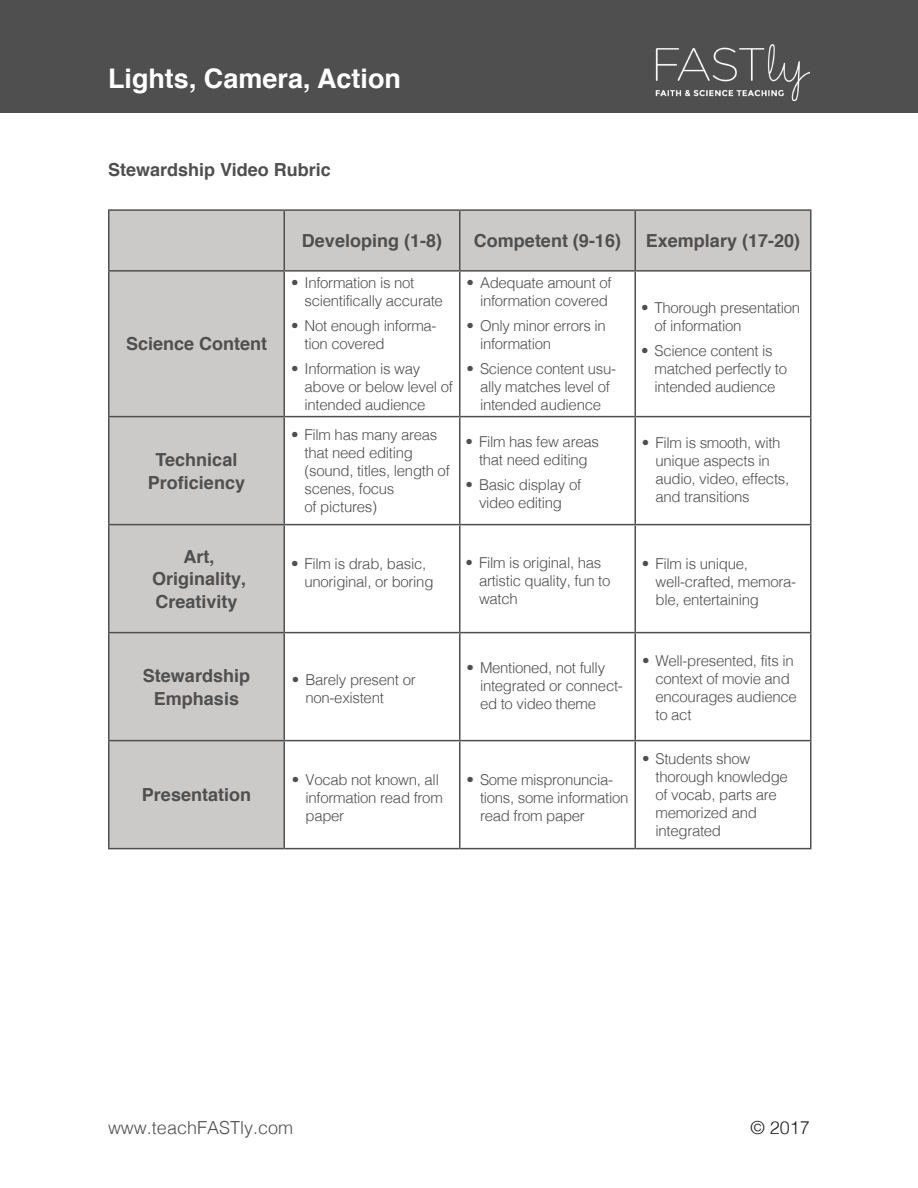
<style>
.page{position:relative;width:918px;height:1188px;background:#fff}
.page>*{position:absolute;margin:0;border:0;box-sizing:border-box;transform-origin:0 0}
.t1{font:700 27px "Helvetica";color:#fff}
.t2{font:700 18px/22.5px "Helvetica";color:#504f4f;text-align:center}
.t3{font:300 18px "Helvetica";color:#504f4f}
.t4{font:300 18px "Helvetica";color:#231f20}
.t5{font:300 15px/18px "Helvetica";letter-spacing:-.02em;color:#504f4f}
.s1{font-style:inherit}
</style>
<div class="page">
<div style="left:0;top:0;width:918px;height:112px;background:#504f4f"></div>
<img style="left:655px;top:45px;width:155px;height:56px">
<svg style="left:110px;top:211px;width:700px;height:637px"></svg>
<hr style="left:108px;top:209px;width:176px;height:2px;background:#504f4f">
<hr style="left:108px;top:211px;width:2px;height:59px;background:#504f4f">
<hr style="left:284px;top:209px;width:176px;height:2px;background:#504f4f">
<hr style="left:284px;top:211px;width:1px;height:59px;background:#504f4f">
<hr style="left:460px;top:209px;width:175px;height:2px;background:#504f4f">
<hr style="left:459px;top:211px;width:1px;height:59px;background:#504f4f">
<hr style="left:635px;top:209px;width:177px;height:2px;background:#504f4f">
<hr style="left:634px;top:211px;width:2px;height:59px;background:#504f4f">
<hr style="left:810px;top:211px;width:2px;height:59px;background:#504f4f">
<hr style="left:108px;top:270px;width:176px;height:2px;background:#504f4f">
<hr style="left:108px;top:272px;width:2px;height:144px;background:#504f4f">
<hr style="left:284px;top:270px;width:176px;height:2px;background:#504f4f">
<hr style="left:284px;top:272px;width:1px;height:144px;background:#504f4f">
<hr style="left:460px;top:270px;width:175px;height:2px;background:#504f4f">
<hr style="left:459px;top:272px;width:1px;height:144px;background:#504f4f">
<hr style="left:635px;top:270px;width:177px;height:2px;background:#504f4f">
<hr style="left:634px;top:272px;width:2px;height:144px;background:#504f4f">
<hr style="left:810px;top:272px;width:2px;height:144px;background:#504f4f">
<hr style="left:108px;top:416px;width:176px;height:1px;background:#504f4f">
<hr style="left:108px;top:417px;width:2px;height:107px;background:#504f4f">
<hr style="left:284px;top:416px;width:176px;height:1px;background:#504f4f">
<hr style="left:284px;top:417px;width:1px;height:107px;background:#504f4f">
<hr style="left:460px;top:416px;width:175px;height:1px;background:#504f4f">
<hr style="left:459px;top:417px;width:1px;height:107px;background:#504f4f">
<hr style="left:635px;top:416px;width:177px;height:1px;background:#504f4f">
<hr style="left:634px;top:417px;width:2px;height:107px;background:#504f4f">
<hr style="left:810px;top:417px;width:2px;height:107px;background:#504f4f">
<hr style="left:108px;top:524px;width:176px;height:1px;background:#504f4f">
<hr style="left:108px;top:525px;width:2px;height:107px;background:#504f4f">
<hr style="left:284px;top:524px;width:176px;height:1px;background:#504f4f">
<hr style="left:284px;top:525px;width:1px;height:107px;background:#504f4f">
<hr style="left:460px;top:524px;width:175px;height:1px;background:#504f4f">
<hr style="left:459px;top:525px;width:1px;height:107px;background:#504f4f">
<hr style="left:635px;top:524px;width:177px;height:1px;background:#504f4f">
<hr style="left:634px;top:525px;width:2px;height:107px;background:#504f4f">
<hr style="left:810px;top:525px;width:2px;height:107px;background:#504f4f">
<hr style="left:108px;top:632px;width:176px;height:1px;background:#504f4f">
<hr style="left:108px;top:633px;width:2px;height:107px;background:#504f4f">
<hr style="left:284px;top:632px;width:176px;height:1px;background:#504f4f">
<hr style="left:284px;top:633px;width:1px;height:107px;background:#504f4f">
<hr style="left:460px;top:632px;width:175px;height:1px;background:#504f4f">
<hr style="left:459px;top:633px;width:1px;height:107px;background:#504f4f">
<hr style="left:635px;top:632px;width:177px;height:1px;background:#504f4f">
<hr style="left:634px;top:633px;width:2px;height:107px;background:#504f4f">
<hr style="left:810px;top:633px;width:2px;height:107px;background:#504f4f">
<hr style="left:108px;top:740px;width:176px;height:1px;background:#504f4f">
<hr style="left:108px;top:741px;width:2px;height:107px;background:#504f4f">
<hr style="left:284px;top:740px;width:176px;height:1px;background:#504f4f">
<hr style="left:284px;top:741px;width:1px;height:107px;background:#504f4f">
<hr style="left:460px;top:740px;width:175px;height:1px;background:#504f4f">
<hr style="left:459px;top:741px;width:1px;height:107px;background:#504f4f">
<hr style="left:635px;top:740px;width:177px;height:1px;background:#504f4f">
<hr style="left:634px;top:741px;width:2px;height:107px;background:#504f4f">
<hr style="left:810px;top:741px;width:2px;height:107px;background:#504f4f">
<hr style="left:108px;top:848px;width:176px;height:1px;background:#504f4f">
<hr style="left:284px;top:848px;width:176px;height:1px;background:#504f4f">
<hr style="left:460px;top:848px;width:175px;height:1px;background:#504f4f">
<hr style="left:635px;top:848px;width:177px;height:1px;background:#504f4f">
<h1 class="t1" style="left:108px;top:57px;width:295px">Lights, Camera, Action</h1>
<p class="t2" style="left:108px;top:158px;width:224px">Stewardship Video Rubric</p>
<p class="t2" style="left:126px;top:333px;width:143px">Science Content</p>
<p class="t2" style="left:148px;top:449px;width:99px">Technical<br>Proficiency</p>
<p class="t2" style="left:302px;top:230px;width:142px">Developing (1-8)</p>
<p class="t2" style="left:474px;top:230px;width:149px">Competent (9-16)</p>
<p class="t2" style="left:646px;top:230px;width:156px">Exemplary (17-20)</p>
<p class="t5" style="left:304px;top:273px;width:140px;text-indent:-14px">• Information is not scientifically accurate</p>
<p class="t5" style="left:304px;top:316px;width:134px;text-indent:-14px">• Not enough informa&shy;tion covered</p>
<p class="t5" style="left:304px;top:358px;width:150px;text-indent:-14px">• Information is way above or below level of intended audience</p>
<p class="t5" style="left:466px;top:273px;width:147px;text-align:right">• Adequate amount of information covered</p>
<p class="t5" style="left:480px;top:316px;width:127px;text-indent:-14px">• Only minor errors in information</p>
<p class="t5" style="left:466px;top:358px;width:151px;text-align:center">• Science content usu&shy;ally matches level of intended audience</p>
<p class="t5" style="left:304px;top:425px;width:147px;text-indent:-14px">• Film has many areas that need editing (sound, titles, length of scenes, focus<br>of pictures)</p>
<p class="t5" style="left:466px;top:432px;width:135px;text-align:center">• Film has few areas that need editing</p>
<p class="t5" style="left:466px;top:474px;width:117px;text-align:center">• Basic display of video editing</p>
<p class="t5" style="left:655px;top:298px;width:147px;text-indent:-13px">• Thorough presentation of information</p>
<p class="t5" style="left:655px;top:340px;width:134px;text-indent:-14px">• Science content is matched perfectly to intended audience</p>
<p class="t5" style="left:656px;top:432px;width:135px;text-indent:-14px">• Film is smooth, with unique aspects in audio, video, effects, and transitions</p>
<p class="t2" style="left:152px;top:546px;width:96px">Art<span class="s1">,<br></span>Originality<span class="s1">,<br></span>Creativity</p>
<p class="t5" style="left:304px;top:553px;width:131px;text-indent:-14px">• Film is drab, basic, unoriginal, or boring</p>
<p class="t5" style="left:479px;top:552px;width:133px;text-indent:-13px">• Film is original, has artistic quality, fun to watch</p>
<p class="t5" style="left:656px;top:553px;width:142px;text-indent:-14px">• Film is unique, well-crafted, memora&shy;ble, entertaining</p>
<p class="t2" style="left:143px;top:665px;width:109px">Stewardship<br>Emphasis</p>
<p class="t5" style="left:305px;top:670px;width:112px;text-indent:-14px">• Barely present or non-existent</p>
<p class="t5" style="left:480px;top:657px;width:144px;text-indent:-13px">• Mentioned, not fully integrated or connect&shy;ed to video theme</p>
<p class="t5" style="left:656px;top:650px;width:143px;text-indent:-14px">• Well-presented, fits in context of movie and encourages audience to act</p>
<p class="t2" style="left:142px;top:784px;width:111px">Presentation</p>
<p class="t5" style="left:305px;top:769px;width:139px;text-indent:-14px">• Vocab not known, all information read from paper</p>
<p class="t5" style="left:480px;top:769px;width:150px;text-indent:-13px">• Some mispronuncia&shy;tions, some information read from paper</p>
<p class="t5" style="left:656px;top:749px;width:134px;text-indent:-14px">• Students show thorough knowledge of vocab, parts are memorized and integrated</p>
<p class="t3" style="left:108px;top:1112px;width:187px">www.teachFASTly.com</p>
<p class="t4" style="left:751px;top:1112px;width:61px">© 2017</p>
</div>
